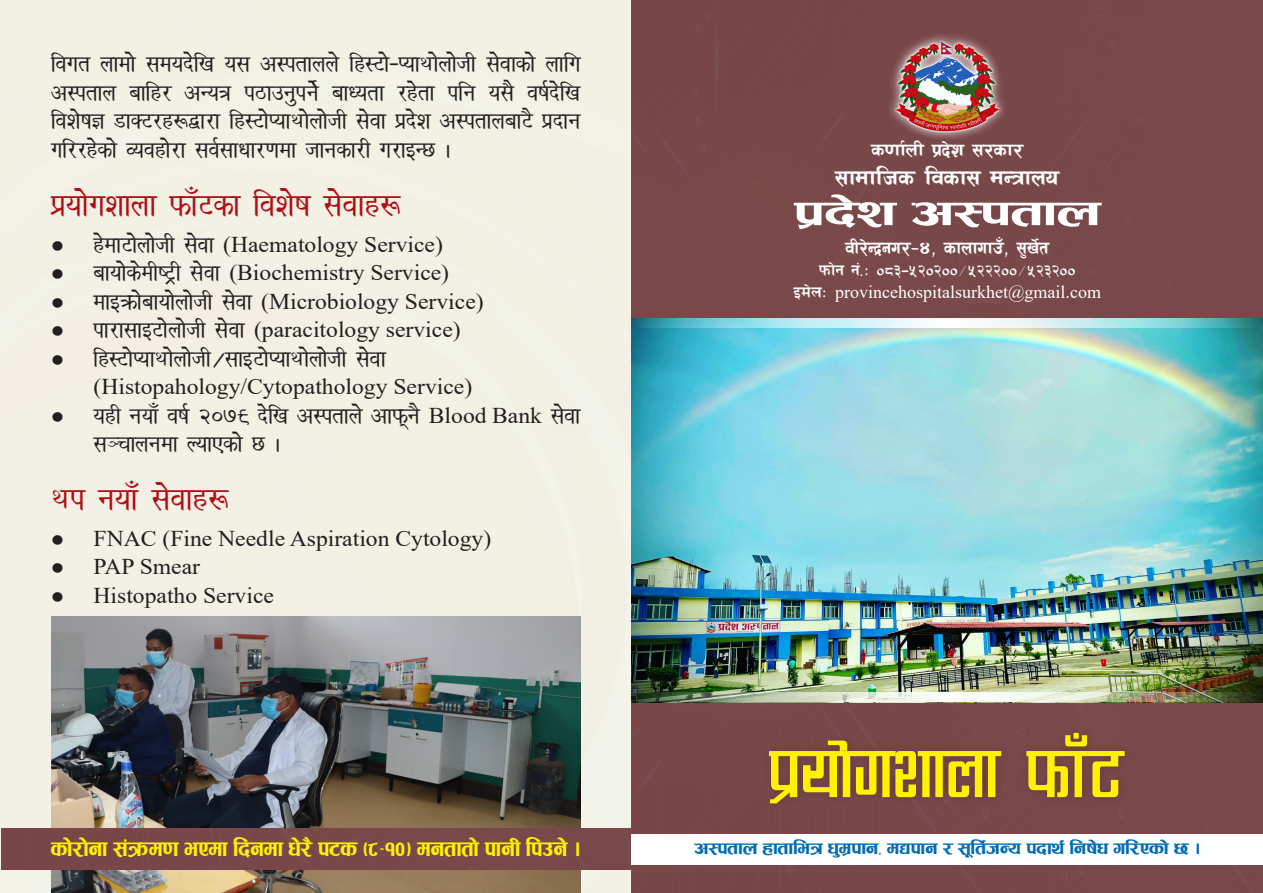
<style>
.page{position:relative;width:1263px;height:893px;background:#f3f0e4}
.page>*{position:absolute;margin:0;border:0;box-sizing:border-box;transform-origin:0 0}
.t1{font:90px "CV Rabinbold";color:#fff101;scale:.9 1}
.t2{font:45px "Ganesh";color:#fff;scale:1.4 1}
.t3{font:37.5px "Khakib 1";color:#b00d15;scale:1.05 1}
.t4{font:27px/28.5px "Khakib 1";color:#231f20;text-align:justify;scale:1.05 1}
.t5{font:27px "Ganesh";color:#fff101;scale:.87 1}
.t6{font:27px "ARAP002";color:#fff;scale:1.1 1}
.t7{font:22.5px "Times New Roman";color:#231f20;scale:1.05 1}
.t8{font:22.5px "ARAP002";color:#fff}
.t9{font:22.5px "ARAP002";color:#fff;scale:1.1 1}
.t10{font:21px "Ganesh";color:#006cb3}
.t11{font:21px "Himal Bold Bold 111090131932";color:#fff}
.t12{font:18px "Times New Roman";color:#fff}
.s1{font-family:"Khakib 1";font-size:27px}
.s2{font-family:"Times New Roman";font-size:22.5px}
.s3{font-family:"Himal Bold Bold 111090131932";font-size:21px}
</style>
<div class="page">
<div style="left:632px;top:702px;width:631px;height:191px;background:#79484a"></div>
<div style="left:632px;top:0;width:631px;height:318px;background:#78484a"></div>
<div style="left:885px;top:32px;width:124px;height:110px;background:linear-gradient(to right,#7b4b4c,#7a4a4c)"></div>
<img style="left:892px;top:38px;width:110px;height:97px">
<img style="left:631px;top:328px;width:632px;height:364px">
<svg style="left:631px;top:318px;width:632px;height:10px;background:#a5d9e0"></svg>
<img style="left:631px;top:692px;width:632px;height:10px">
<div style="left:761px;top:725px;width:371px;height:87px;background:#724447"></div>
<img style="left:51px;top:617px;width:529px;height:276px">
<div style="left:2px;top:829px;width:629px;height:41px;background:#79484a"></div>
<div style="left:631px;top:834px;width:632px;height:30px;background:#fff"></div>
<p class="t4" style="left:51px;top:50px;width:506px">ljut nfdf] ;dob]lv o; c:ktfnn] lx:6f]–Kofyf]nf]hL ;]jfsf] nflu c:ktfn aflx/ cGoq k7fpg'kg]{ afWotf /x]tf klg o;} jif{b]lv ljz]if1 8fS6/x?åf/f lx:6f]Kofyf]nf]hL ;]jf k|b]z c:ktfnaf6} k|bfg ul//x]sf] Jojxf]/f ;j{;fwf/0fdf hfgsf/L u/fOG5 .</p>
<p class="t3" style="left:51px;top:186px;width:334px">k|of]uzfnf kmfF6sf ljz]if ;]jfx?</p>
<p class="t7" style="left:51px;top:228px;width:375px">● <span class="s1">x]df6f]nf]hL ;]jf</span> (Haematology Service)</p>
<p class="t7" style="left:51px;top:257px;width:381px">● <span class="s1">afof]s]dLi6«L ;]jf</span> (Biochemistry Service)</p>
<p class="t4" style="left:51px;top:287px;width:414px">● dfOqmf]afof]nf]hL ;]jf <span class="s2">(Microbiology Service)</span></p>
<p class="t7" style="left:51px;top:314px;width:392px">● <span class="s1">kf/f;fO6f]nf]hL ;]jf</span> (paracitology service)</p>
<p class="t4" style="left:51px;top:344px;width:320px">● lx:6f]Kofyf]nf]hL÷;fO6f]Kofyf]nf]hL ;]jf</p>
<p class="t7" style="left:94px;top:371px;width:362px">(Histopahology/Cytopathology Service)</p>
<p class="t4" style="left:94px;top:401px;width:465px;text-indent:-43px">● oxL gofF jif{ @)&amp;( b]lv c:ktfn] cfkm\g} <span class="s2">Blood Bank</span> ;]jf ;~rfngdf NofPsf] 5 .</p>
<p class="t3" style="left:51px;top:480px;width:170px">yk gofF ;]jfx?</p>
<p class="t7" style="left:51px;top:522px;width:421px">● FNAC (Fine Needle Aspiration Cytology)</p>
<p class="t7" style="left:51px;top:551px;width:143px">● PAP Smear</p>
<p class="t7" style="left:51px;top:579px;width:214px">● Histopatho Service</p>
<p class="t9" style="left:871px;top:138px;width:139px">s0ff{nL k|b]z ;/sf/</p>
<p class="t6" style="left:835px;top:163px;width:205px">;fdflhs ljsf; dGqfno</p>
<p class="t2" style="left:794px;top:193px;width:221px">k|b]z c:ktfn</p>
<p class="t8" style="left:845px;top:236px;width:207px">jL/]Gb|gu/–$, sfnfufpF, ;'v]{t</p>
<p class="t11" style="left:819px;top:260px;width:257px">kmf]g g+=M )*#–%@)@))÷%@@@))÷%@#@))</p>
<p class="t12" style="left:793px;top:279px;width:309px"><span class="s3">Od]nM</span> provincehospitalsurkhet@gmail.com</p>
<p class="t1" style="left:770px;top:725px;width:395px">k|of]uzfnf kmf“6</p>
<p class="t5" style="left:51px;top:837px;width:610px">sf]/f]gf ;+qmd0f ePdf lbgdf w]/}k6s -*–!)_ dgtftf]kfgL lkpg].</p>
<p class="t10" style="left:694px;top:839px;width:507px">c:ktfn xftfleq w'd|kfg, dBkfg / ;"lt{hGo kbfy{lgif]w ul/Psf]5 .</p>
</div>
